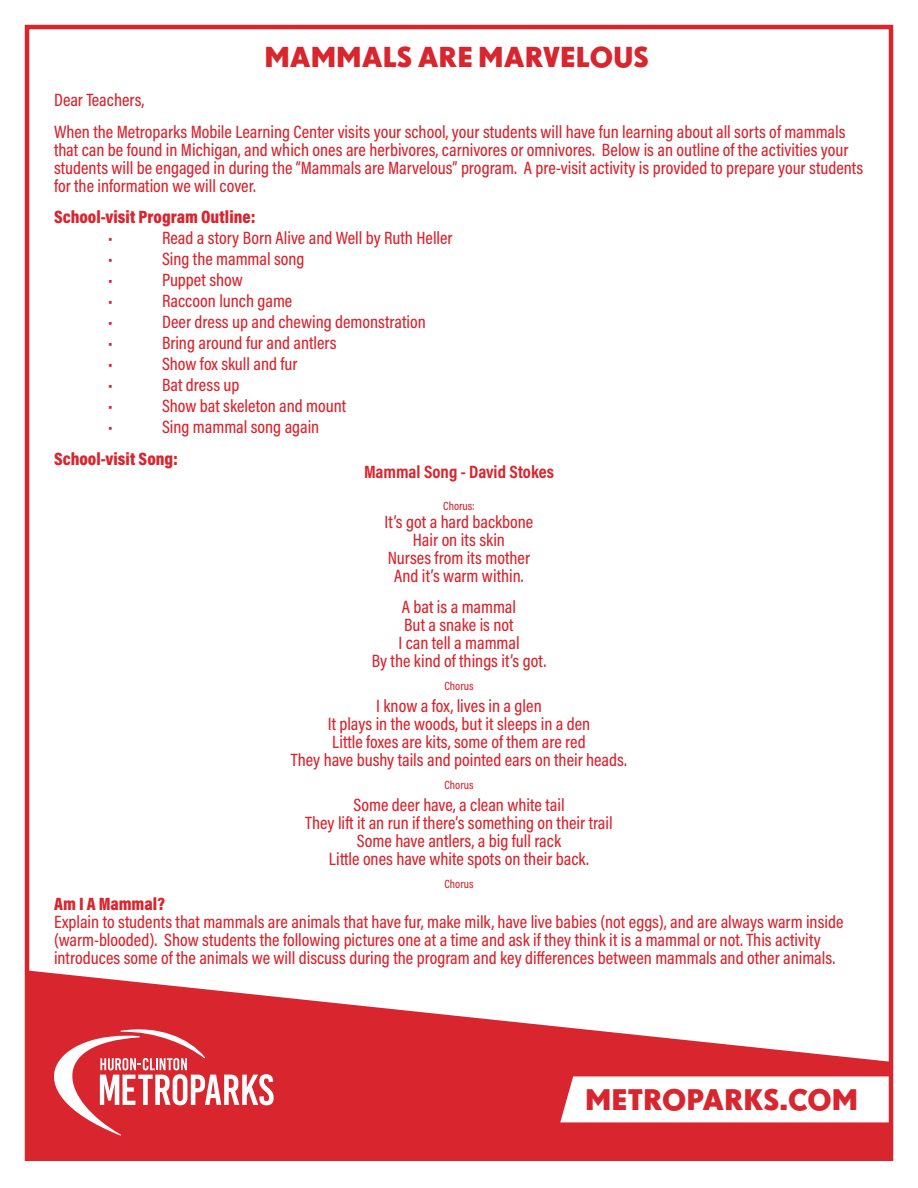
<style>
.page{position:relative;width:918px;height:1188px;background:#fff}
.page>*{position:absolute;margin:0;border:0;box-sizing:border-box;transform-origin:0 0}
.t1{font:700 31.05px "Drescher Grotesk BT";color:#d8252e}
.t2{font:700 30px "Drescher Grotesk BT";color:#d8252e}
.t3{font:500 18px/18px "Acumin Pro Cond";color:#d8252e;text-align:center}
.t4{font:900 18px "Acumin Pro Cond";color:#d8252e}
.t5{font:700 18px "Acumin Pro Cond";color:#d8252e}
.t6{font:500 12px "Acumin Pro Cond";color:#d8252e}
</style>
<div class="page">
<div style="left:30px;top:1077px;width:858px;height:79px;background:#d8252e"></div>
<svg style="left:24px;top:943px;width:870px;height:134px"></svg>
<svg style="left:560px;top:1076px;width:328px;height:46px"></svg>
<svg style="left:24px;top:1025px;width:250px;height:111px"></svg>
<div style="left:25px;top:25px;width:868px;height:1136px;border:4px solid #d8252e"></div>
<h2 class="t2" style="left:264px;top:39px;width:386px">MAMMALS ARE MARVELOUS</h2>
<p class="t3" style="left:54px;top:84px;width:793px;line-height:31.5px;text-align:left">Dear Teachers,<br>When the Metroparks Mobile Learning Center visits your school, your students will have fun learning about all sorts of mammals</p>
<p class="t3" style="left:54px;top:140px;width:811px;text-align:left">that can be found in Michigan, and which ones are herbivores, carnivores or omnivores. Below is an outline of the activities your students will be engaged in during the “Mammals are Marvelous” program. A pre-visit activity is provided to prepare your students for the information we will cover.</p>
<p class="t4" style="left:54px;top:205px;width:203px">School-visit Program Outline:</p>
<p class="t3" style="left:108px;top:229px;width:6px">•</p>
<p class="t3" style="left:162px;top:229px;width:292px">Read a story Born Alive and Well by Ruth Heller</p>
<p class="t3" style="left:108px;top:250px;width:6px">•</p>
<p class="t3" style="left:162px;top:250px;width:144px">Sing the mammal song</p>
<p class="t3" style="left:108px;top:271px;width:6px">•</p>
<p class="t3" style="left:162px;top:271px;width:82px">Puppet show</p>
<p class="t3" style="left:108px;top:292px;width:6px">•</p>
<p class="t3" style="left:162px;top:292px;width:132px">Raccoon lunch game</p>
<p class="t3" style="left:108px;top:313px;width:6px">•</p>
<p class="t3" style="left:162px;top:313px;width:265px">Deer dress up and chewing demonstration</p>
<p class="t3" style="left:108px;top:334px;width:6px">•</p>
<p class="t3" style="left:162px;top:334px;width:176px">Bring around fur and antlers</p>
<p class="t3" style="left:108px;top:355px;width:6px">•</p>
<p class="t3" style="left:162px;top:355px;width:137px">Show fox skull and fur</p>
<p class="t3" style="left:108px;top:376px;width:6px">•</p>
<p class="t3" style="left:162px;top:376px;width:79px">Bat dress up</p>
<p class="t3" style="left:108px;top:397px;width:6px">•</p>
<p class="t3" style="left:162px;top:397px;width:186px">Show bat skeleton and mount</p>
<p class="t3" style="left:108px;top:418px;width:6px">•</p>
<p class="t3" style="left:162px;top:418px;width:159px">Sing mammal song again</p>
<p class="t4" style="left:54px;top:447px;width:126px">School-visit Song:</p>
<p class="t5" style="left:364px;top:460px;width:191px">Mammal Song - David Stokes</p>
<p class="t6" style="left:443px;top:498px;width:33px">Chorus:</p>
<p class="t3" style="left:385px;top:512px;width:150px">It’s got a hard backbone<br>Hair on its skin<br>Nurses from its mother<br>And it’s warm within.</p>
<p class="t3" style="left:372px;top:598px;width:176px">A bat is a mammal<br>But a snake is not<br>I can tell a mammal<br>By the kind of things it’s got.</p>
<p class="t6" style="left:444px;top:678px;width:31px">Chorus</p>
<p class="t3" style="left:291px;top:697px;width:338px">I know a fox, lives in a glen<br>It plays in the woods, but it sleeps in a den<br>Little foxes are kits, some of them are red<br>They have bushy tails and pointed ears on their heads.</p>
<p class="t6" style="left:444px;top:777px;width:31px">Chorus</p>
<p class="t3" style="left:305px;top:796px;width:309px">Some deer have, a clean white tail<br>They lift it an run if there’s something on their trail Some have antlers, a big full rack<br>Little ones have white spots on their back.</p>
<p class="t6" style="left:444px;top:876px;width:31px">Chorus</p>
<p class="t4" style="left:54px;top:892px;width:112px">Am I A Mammal?</p>
<p class="t3" style="left:54px;top:913px;width:791px;text-align:left">Explain to students that mammals are animals that have fur, make milk, have live babies (not eggs), and are always warm inside (warm-blooded). Show students the following pictures one at a time and ask if they think it is a mammal or not. This activity introduces some of the animals we will discuss during the program and key differences between mammals and other animals.</p>
<h1 class="t1" style="left:585px;top:1081px;width:275px">METROPARKS.COM</h1>
</div>
